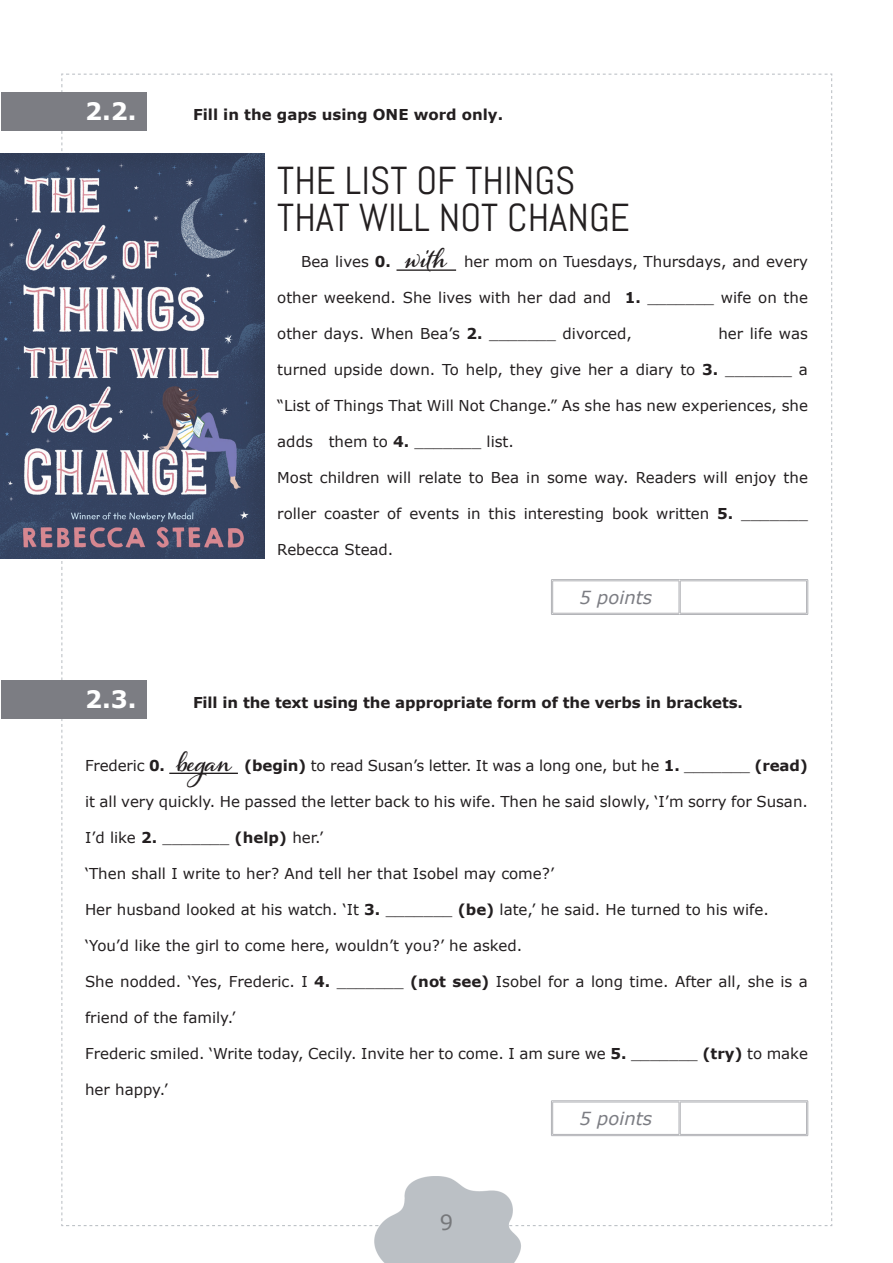
<style>
.page{position:relative;width:893px;height:1263px;background:#fff}
.page>*{position:absolute;margin:0;border:0;box-sizing:border-box;transform-origin:0 0}
.t1{font:39px/37.5px "Abel";color:#231f20}
.t2{font:700 24px "Verdana";color:#fff}
.t3{font:21px "Verdana";color:#76787b}
.t4{font:italic 18px "Verdana";color:#7c7d83}
.t5{font:15px "Verdana";color:#231f20}
.t6{font:700 15px "Verdana";letter-spacing:-.01em;color:#231f20}
.s1{font-weight:700}
.s2{font-family:"Alana";font-weight:700;font-size:27px}
</style>
<div class="page">
<img style="left:1px;top:73px;width:832px;height:1190px">
<div style="left:1px;top:93px;width:145px;height:38px;background:#7c7d83"></div>
<div style="left:1px;top:681px;width:145px;height:38px;background:#7c7d83"></div>
<hr style="left:396px;top:269px;width:60px;height:2px;background:#231f20">
<hr style="left:169px;top:773px;width:69px;height:1px;background:#231f20">
<hr style="left:551px;top:579px;width:129px;height:2px;background:#fff">
<hr style="left:680px;top:579px;width:128px;height:2px;background:#fff">
<hr style="left:551px;top:613px;width:129px;height:2px;background:#fff">
<hr style="left:551px;top:579px;width:129px;height:1px;background:#b2b3b7">
<hr style="left:553px;top:581px;width:126px;height:1px;background:#b2b3b7">
<hr style="left:551px;top:580px;width:1px;height:34px;background:#b2b3b7">
<hr style="left:552px;top:581px;width:1px;height:32px;background:#b2b3b7">
<hr style="left:680px;top:579px;width:128px;height:1px;background:#b2b3b7">
<hr style="left:680px;top:581px;width:127px;height:1px;background:#b2b3b7">
<hr style="left:679px;top:581px;width:1px;height:32px;background:#b2b3b7">
<hr style="left:680px;top:581px;width:1px;height:32px;background:#b2b3b7">
<hr style="left:806px;top:581px;width:1px;height:32px;background:#b2b3b7">
<hr style="left:807px;top:580px;width:1px;height:34px;background:#b2b3b7">
<hr style="left:553px;top:613px;width:126px;height:1px;background:#b2b3b7">
<hr style="left:551px;top:614px;width:129px;height:1px;background:#b2b3b7">
<hr style="left:680px;top:613px;width:127px;height:1px;background:#b2b3b7">
<hr style="left:680px;top:614px;width:128px;height:1px;background:#b2b3b7">
<hr style="left:551px;top:1101px;width:129px;height:1px;background:#fff">
<hr style="left:680px;top:1101px;width:128px;height:1px;background:#fff">
<hr style="left:551px;top:1134px;width:129px;height:2px;background:#fff">
<hr style="left:551px;top:1100px;width:129px;height:1px;background:#b2b3b7">
<hr style="left:553px;top:1102px;width:126px;height:1px;background:#b2b3b7">
<hr style="left:551px;top:1101px;width:1px;height:34px;background:#b2b3b7">
<hr style="left:552px;top:1102px;width:1px;height:32px;background:#b2b3b7">
<hr style="left:680px;top:1100px;width:128px;height:1px;background:#b2b3b7">
<hr style="left:680px;top:1102px;width:127px;height:1px;background:#b2b3b7">
<hr style="left:679px;top:1102px;width:1px;height:32px;background:#b2b3b7">
<hr style="left:680px;top:1102px;width:1px;height:32px;background:#b2b3b7">
<hr style="left:806px;top:1102px;width:1px;height:32px;background:#b2b3b7">
<hr style="left:807px;top:1101px;width:1px;height:34px;background:#b2b3b7">
<hr style="left:553px;top:1134px;width:126px;height:1px;background:#b2b3b7">
<hr style="left:551px;top:1135px;width:129px;height:1px;background:#b2b3b7">
<hr style="left:680px;top:1134px;width:127px;height:1px;background:#b2b3b7">
<hr style="left:680px;top:1135px;width:128px;height:1px;background:#b2b3b7">
<img style="left:1px;top:153px;width:264px;height:405px">
<h2 class="t2" style="left:85px;top:95px;width:53px">2.2.</h2>
<p class="t6" style="left:193px;top:104px;width:312px">Fill in the gaps using ONE word only.</p>
<h1 class="t1" style="left:277px;top:162px;width:354px">THE LIST OF THINGS<br>THAT WILL NOT CHANGE</h1>
<p class="t5" style="left:301px;top:252px;width:508px">Bea lives <span class="s1">0.</span> <span class="s2">with</span> her mom on Tuesdays, Thursdays, and every</p>
<p class="t5" style="left:277px;top:288px;width:532px">other weekend. She lives with her dad and <span class="s1">1.</span> _______ wife on the</p>
<p class="t5" style="left:277px;top:324px;width:356px">other days. When Bea’s <span class="s1">2.</span> _______ divorced,</p>
<p class="t5" style="left:718px;top:324px;width:91px">her life was</p>
<p class="t5" style="left:277px;top:360px;width:532px">turned upside down. To help, they give her a diary to <span class="s1">3.</span> _______ a</p>
<p class="t5" style="left:277px;top:396px;width:532px">“List of Things That Will Not Change.” As she has new experiences, she</p>
<p class="t5" style="left:277px;top:432px;width:238px">adds them to <span class="s1">4.</span> _______ list.</p>
<p class="t5" style="left:277px;top:468px;width:532px">Most children will relate to Bea in some way. Readers will enjoy the</p>
<p class="t5" style="left:277px;top:504px;width:532px">roller coaster of events in this interesting book written <span class="s1">5.</span> _______</p>
<p class="t5" style="left:277px;top:540px;width:118px">Rebecca Stead.</p>
<p class="t4" style="left:579px;top:585px;width:74px">5 points</p>
<h2 class="t2" style="left:85px;top:682px;width:53px">2.3.</h2>
<p class="t6" style="left:193px;top:691px;width:551px">Fill in the text using the appropriate form of the verbs in brackets.</p>
<p class="t5" style="left:85px;top:755px;width:724px">Frederic <span class="s1">0.</span> <span class="s2">began</span> <span class="s1">(begin)</span> to read Susan’s letter. It was a long one, but he <span class="s1">1.</span> _______ <span class="s1">(read)</span></p>
<p class="t5" style="left:85px;top:791px;width:724px">it all very quickly. He passed the letter back to his wife. Then he said slowly, ‘I’m sorry for Susan.</p>
<p class="t5" style="left:85px;top:827px;width:240px">I’d like <span class="s1">2.</span> _______ <span class="s1">(help)</span> her.’</p>
<p class="t5" style="left:85px;top:863px;width:470px">‘Then shall I write to her? And tell her that Isobel may come?’</p>
<p class="t5" style="left:85px;top:899px;width:685px">Her husband looked at his watch. ‘It <span class="s1">3.</span> _______ <span class="s1">(be)</span> late,’ he said. He turned to his wife.</p>
<p class="t5" style="left:85px;top:935px;width:439px">‘You’d like the girl to come here, wouldn’t you?’ he asked.</p>
<p class="t5" style="left:85px;top:971px;width:724px">She nodded. ‘Yes, Frederic. I <span class="s1">4.</span> _______ <span class="s1">(not see)</span> Isobel for a long time. After all, she is a</p>
<p class="t5" style="left:85px;top:1007px;width:152px">friend of the family.’</p>
<p class="t5" style="left:85px;top:1043px;width:724px">Frederic smiled. ‘Write today, Cecily. Invite her to come. I am sure we <span class="s1">5.</span> _______ <span class="s1">(try)</span> to make</p>
<p class="t5" style="left:85px;top:1079px;width:84px">her happy.’</p>
<p class="t4" style="left:579px;top:1106px;width:74px">5 points</p>
<h3 class="t3" style="left:440px;top:1208px;width:15px">9</h3>
</div>
